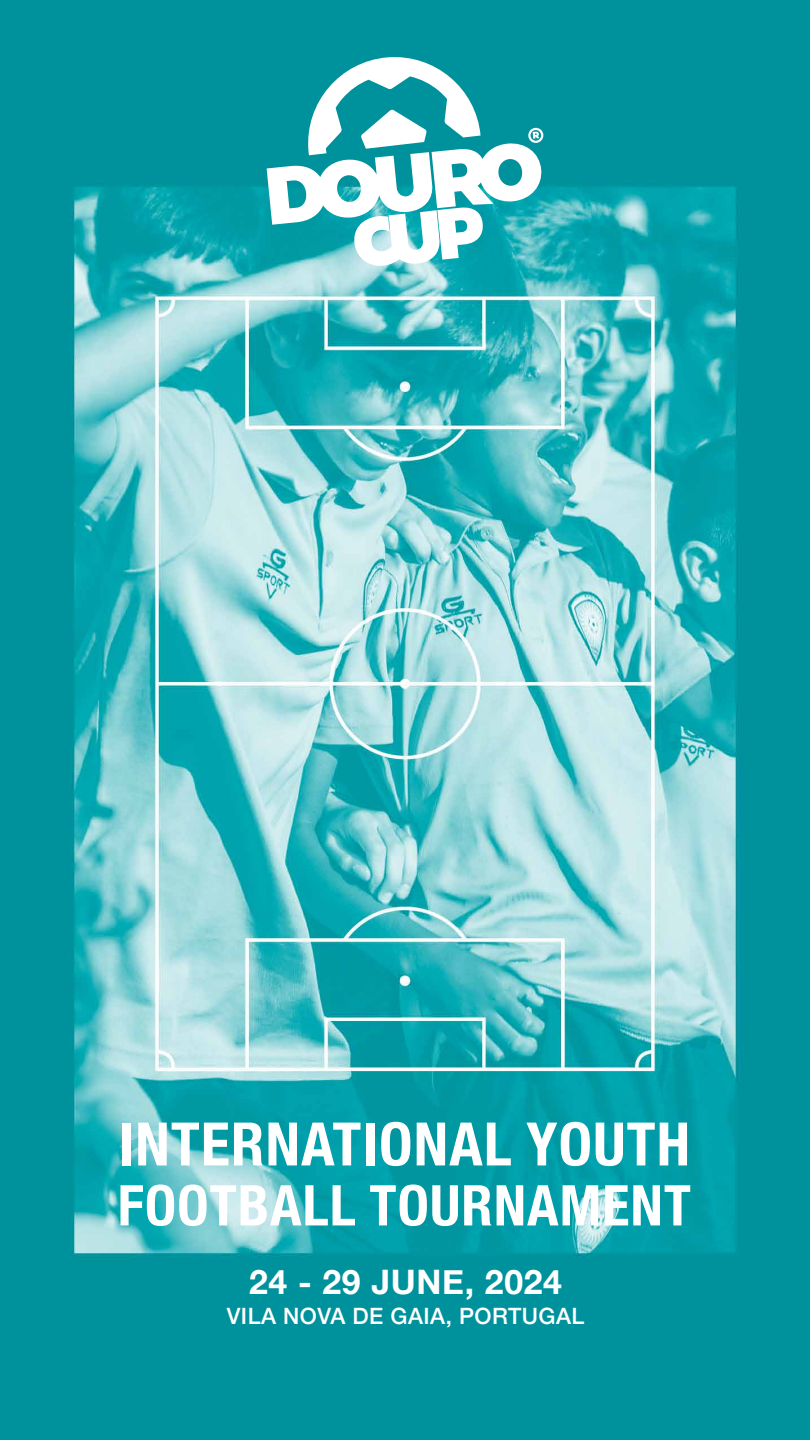
<style>
.page{position:relative;width:810px;height:1440px;background:#fff}
.page>*{position:absolute;margin:0;border:0;box-sizing:border-box;transform-origin:0 0}
.t1{font:700 condensed 60px "Helvetica Neue";letter-spacing:.02em;color:#fff}
.t2{font:700 condensed 56.25px "Helvetica Neue";letter-spacing:.02em;color:#fff}
.t3{font:700 33.75px "Helvetica Neue";letter-spacing:.02em;color:#fff}
.t4{font:500 22.5px "Helvetica Neue";letter-spacing:.02em;color:#fff}
</style>
<div class="page">
<img style="left:0;top:0;width:810px;height:1440px">
<svg style="left:267px;top:54px;width:277px;height:214px"></svg>
<h1 class="t1" style="left:119px;top:1094px;width:573px">INTERNATIONAL YOUTH</h1>
<h2 class="t2" style="left:118px;top:1159px;width:575px">FOOTBALL TOURNAMENT</h2>
<h3 class="t3" style="left:249px;top:1256px;width:314px">24 - 29 JUNE, 2024</h3>
<p class="t4" style="left:227px;top:1298px;width:359px">VILA NOVA DE GAIA, PORTUGAL</p>
</div>
